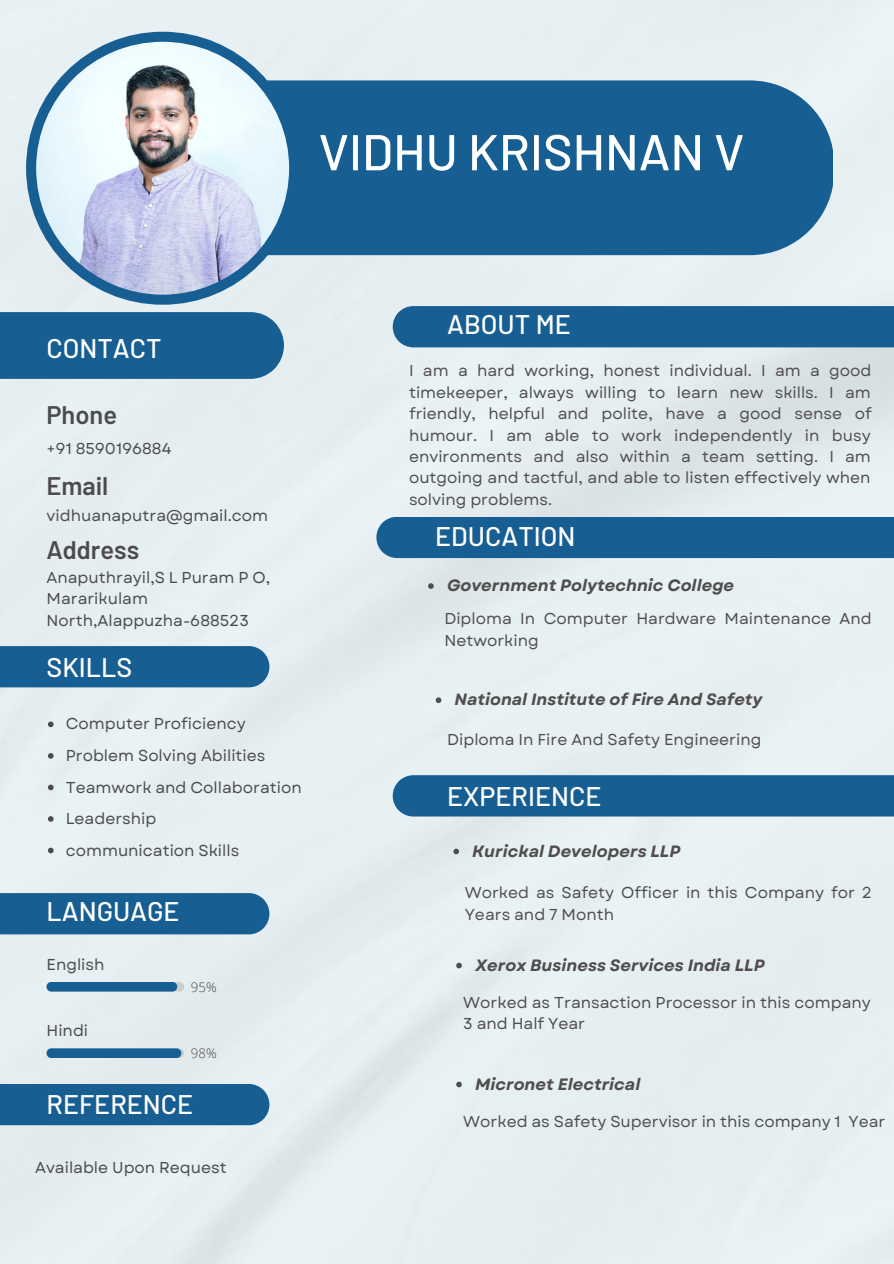
<style>
.page{position:relative;width:894px;height:1264px;background:#fff}
.page>*{position:absolute;margin:0;border:0;box-sizing:border-box;transform-origin:0 0}
.t1{font:500 50.4px "Barlow";color:#fff}
.t2{font:500 26.85px "Barlow";color:#fff}
.t3{font:600 25.35px "Barlow";color:#4b4b4b}
.t4{font:italic 700 16.35px "Garet";color:#504d4d}
.t5{font:15.75px/21.5px "Garet";color:#504d4d}
.t6{font:15.75px/31.5px "Garet";color:#4b4b4b}
.t7{font:300 13.2px "Open Sans";color:#4b4b4b}
</style>
<div class="page">
<div style="left:0;top:0;width:893px;height:1263px;background:#e6eff1"></div>
<div style="left:36px;top:80px;width:796px;height:175px;background:#175e92"></div>
<div style="left:26px;top:32px;width:273px;height:273px;background:#175e92;border-radius:50%"></div>
<svg style="left:47px;top:981px;width:137px;height:10px"></svg>
<svg style="left:47px;top:1048px;width:137px;height:9px"></svg>
<div style="left:392px;top:306px;width:501px;height:41px;background:#175e92"></div>
<div style="left:392px;top:775px;width:501px;height:41px;background:#175e92"></div>
<div style="left:376px;top:516px;width:517px;height:42px;background:#175e92"></div>
<div style="left:0;top:312px;width:284px;height:67px;background:#175e92"></div>
<div style="left:0;top:646px;width:269px;height:41px;background:#175e92"></div>
<div style="left:0;top:893px;width:269px;height:41px;background:#175e92"></div>
<div style="left:0;top:1083px;width:269px;height:42px;background:#175e92"></div>
<img style="left:36px;top:42px;width:253px;height:253px;border-radius:50%">
<svg style="left:456px;top:962px;width:5px;height:6px"></svg>
<svg style="left:435px;top:697px;width:6px;height:6px"></svg>
<svg style="left:428px;top:583px;width:5px;height:6px"></svg>
<svg style="left:453px;top:848px;width:6px;height:6px"></svg>
<svg style="left:48px;top:721px;width:6px;height:6px"></svg>
<svg style="left:48px;top:753px;width:6px;height:5px"></svg>
<svg style="left:48px;top:784px;width:6px;height:6px"></svg>
<svg style="left:48px;top:816px;width:6px;height:5px"></svg>
<svg style="left:48px;top:847px;width:6px;height:6px"></svg>
<svg style="left:456px;top:1081px;width:5px;height:6px"></svg>
<h1 class="t1" style="left:318px;top:120px;width:427px">VIDHU KRISHNAN V</h1>
<h2 class="t2" style="left:47px;top:331px;width:117px">CONTACT</h2>
<h3 class="t3" style="left:47px;top:399px;width:72px">Phone</h3>
<p class="t6" style="left:47px;top:433px;width:126px">+91 8590196884</p>
<h3 class="t3" style="left:47px;top:469px;width:63px">Email</h3>
<p class="t6" style="left:47px;top:499px;width:223px">vidhuanaputra@gmail.com</p>
<h3 class="t3" style="left:47px;top:533px;width:94px">Address</h3>
<p class="t6" style="left:47px;top:566px;width:225px;line-height:21.5px">Anaputhrayil,S L Puram P O,<br>Mararikulam<br>North,Alappuzha-688523</p>
<h2 class="t2" style="left:47px;top:650px;width:87px">SKILLS</h2>
<p class="t6" style="left:66px;top:708px;width:237px">Computer Proficiency<br>Problem Solving Abilities<br>Teamwork and Collaboration<br>Leadership<br>communication Skills</p>
<h2 class="t2" style="left:47px;top:894px;width:134px">LANGUAGE</h2>
<p class="t6" style="left:47px;top:948px;width:59px">English</p>
<p class="t6" style="left:47px;top:1015px;width:43px">Hindi</p>
<p class="t7" style="left:191px;top:977px;width:27px">95%</p>
<p class="t7" style="left:191px;top:1044px;width:27px">98%</p>
<h2 class="t2" style="left:47px;top:1087px;width:148px">REFERENCE</h2>
<p class="t6" style="left:35px;top:1151px;width:193px">Available Upon Request</p>
<h2 class="t2" style="left:447px;top:307px;width:125px">ABOUT ME</h2>
<p class="t5" style="left:409px;top:360px;width:464px;text-align:justify">I am a hard working, honest individual. I am a good timekeeper, always willing to learn new skills. I am friendly, helpful and polite, have a good sense of humour. I am able to work independently in busy environments and also within a team setting. I am outgoing and tactful, and able to listen effectively when solving problems.</p>
<h2 class="t2" style="left:435px;top:519px;width:142px">EDUCATION</h2>
<p class="t4" style="left:447px;top:573px;width:289px">Government Polytechnic College</p>
<p class="t5" style="left:444px;top:608px;width:428px">Diploma In Computer Hardware Maintenance And<br>Networking</p>
<p class="t4" style="left:454px;top:687px;width:309px">National Institute of Fire And Safety</p>
<p class="t5" style="left:447px;top:728px;width:315px">Diploma In Fire And Safety Engineering</p>
<h2 class="t2" style="left:447px;top:778px;width:156px">EXPERIENCE</h2>
<p class="t4" style="left:472px;top:839px;width:209px">Kurickal Developers LLP</p>
<p class="t5" style="left:464px;top:882px;width:408px">Worked as Safety Officer in this Company for 2<br>Years and 7 Month</p>
<p class="t4" style="left:475px;top:953px;width:291px">Xerox Business Services India LLP</p>
<p class="t5" style="left:463px;top:991px;width:409px">Worked as Transaction Processor in this company<br>3 and Half Year</p>
<p class="t4" style="left:475px;top:1072px;width:167px">Micronet Electrical</p>
<p class="t5" style="left:463px;top:1110px;width:423px">Worked as Safety Supervisor in this company 1 Year</p>
</div>
